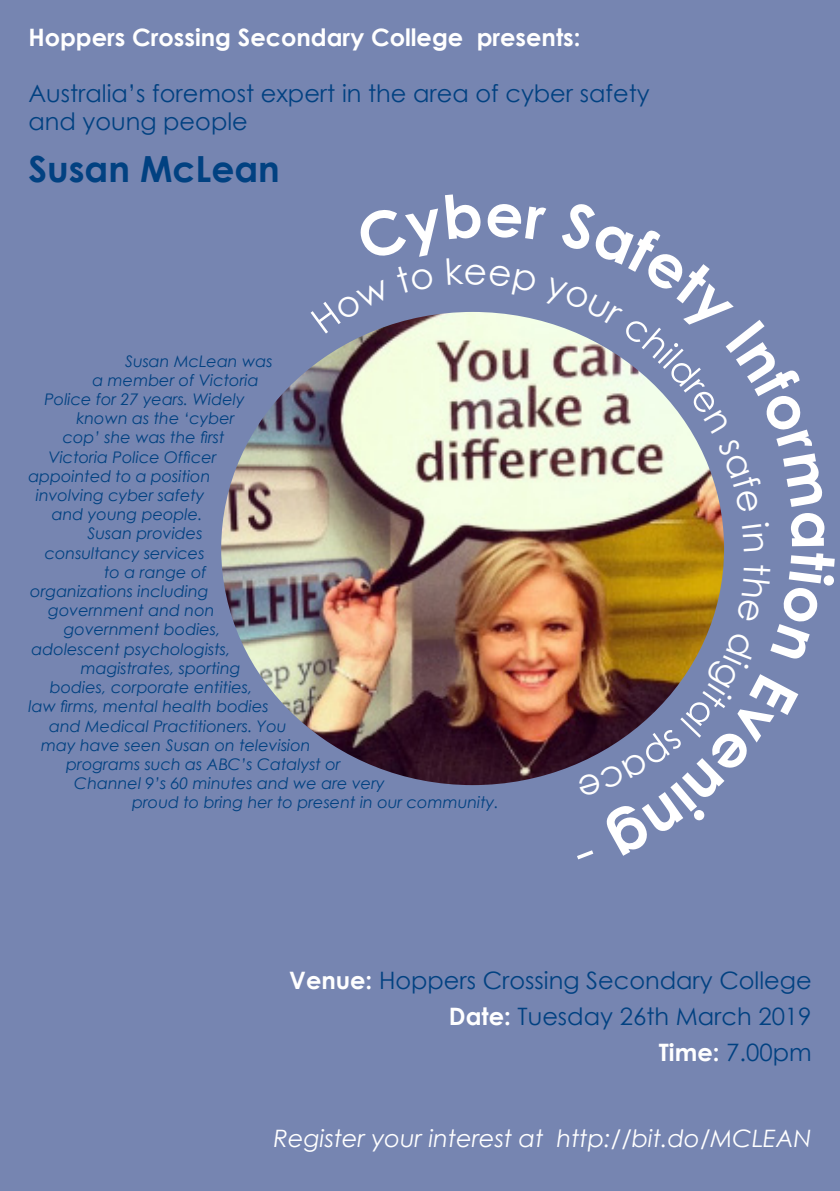
<style>
.page{position:relative;width:840px;height:1191px;background:#fff}
.page>*{position:absolute;margin:0;border:0;box-sizing:border-box;transform-origin:0 0}
.t1{font:700 36px "Century Gothic";color:#014181}
.t2{font:24px "Century Gothic";color:#014181}
.t3{font:italic 24px "Century Gothic";color:#fff}
.t4{font:700 24px "Century Gothic";color:#fff}
.t5{font:italic 16px "Century Gothic";color:#014181}
.s1{font-weight:700;color:#fff}
</style>
<div class="page">
<div style="left:0;top:0;width:839px;height:1191px;background:#7685b1"></div>
<img style="left:221px;top:368px;width:89px;height:361px">
<img style="left:310px;top:312px;width:415px;height:474px">
<p class="t4" style="left:28px;top:19px;width:553px">Hoppers Crossing Secondary College presents:</p>
<p class="t2" style="left:28px;top:77px;width:622px">Australia’s foremost expert in the area of cyber safety</p>
<p class="t2" style="left:28px;top:105px;width:221px">and young people</p>
<p class="t1" style="left:28px;top:142px;width:253px">Susan McLean</p>
<p class="t5" style="left:125px;top:349px;width:149px">Susan McLean was</p>
<p class="t5" style="left:92px;top:369px;width:167px">a member of Victoria</p>
<p class="t5" style="left:44px;top:388px;width:201px">Police for 27 years. Widely</p>
<p class="t5" style="left:76px;top:407px;width:160px">known as the ‘cyber</p>
<p class="t5" style="left:63px;top:426px;width:163px">cop’ she was the first</p>
<p class="t5" style="left:48px;top:445px;width:169px">Victoria Police Officer</p>
<p class="t5" style="left:28px;top:465px;width:183px">appointed to a position</p>
<p class="t5" style="left:36px;top:484px;width:170px">involving cyber safety</p>
<p class="t5" style="left:52px;top:503px;width:152px">and young people.</p>
<p class="t5" style="left:87px;top:522px;width:116px">Susan provides</p>
<p class="t5" style="left:45px;top:541px;width:161px">consultancy services</p>
<p class="t5" style="left:104px;top:561px;width:104px">to a range of</p>
<p class="t5" style="left:30px;top:580px;width:180px">organizations including</p>
<p class="t5" style="left:48px;top:599px;width:168px">government and non</p>
<p class="t5" style="left:64px;top:618px;width:158px">government bodies,</p>
<p class="t5" style="left:32px;top:637px;width:200px">adolescent psychologists,</p>
<p class="t5" style="left:81px;top:657px;width:161px">magistrates, sporting</p>
<p class="t5" style="left:50px;top:676px;width:204px">bodies, corporate entities,</p>
<p class="t5" style="left:29px;top:695px;width:241px">law firms, mental health bodies</p>
<p class="t5" style="left:49px;top:714px;width:239px">and Medical Practitioners. You</p>
<p class="t5" style="left:41px;top:733px;width:271px">may have seen Susan on television</p>
<p class="t5" style="left:66px;top:753px;width:276px">programs such as ABC’s Catalyst or</p>
<p class="t5" style="left:74px;top:772px;width:312px">Channel 9’s 60 minutes and we are very</p>
<p class="t5" style="left:132px;top:791px;width:368px">proud to bring her to present in our community.</p>
<p class="t2" style="left:289px;top:963px;width:523px"><span class="s1">Venue:</span> Hoppers Crossing Secondary College</p>
<p class="t2" style="left:448px;top:999px;width:364px"><span class="s1">Date:</span> Tuesday 26th March 2019</p>
<p class="t2" style="left:658px;top:1035px;width:154px"><span class="s1">Time:</span> 7.00pm</p>
<p class="t3" style="left:273px;top:1121px;width:539px">Register your interest at http://bit.do/MCLEAN</p>
</div>
